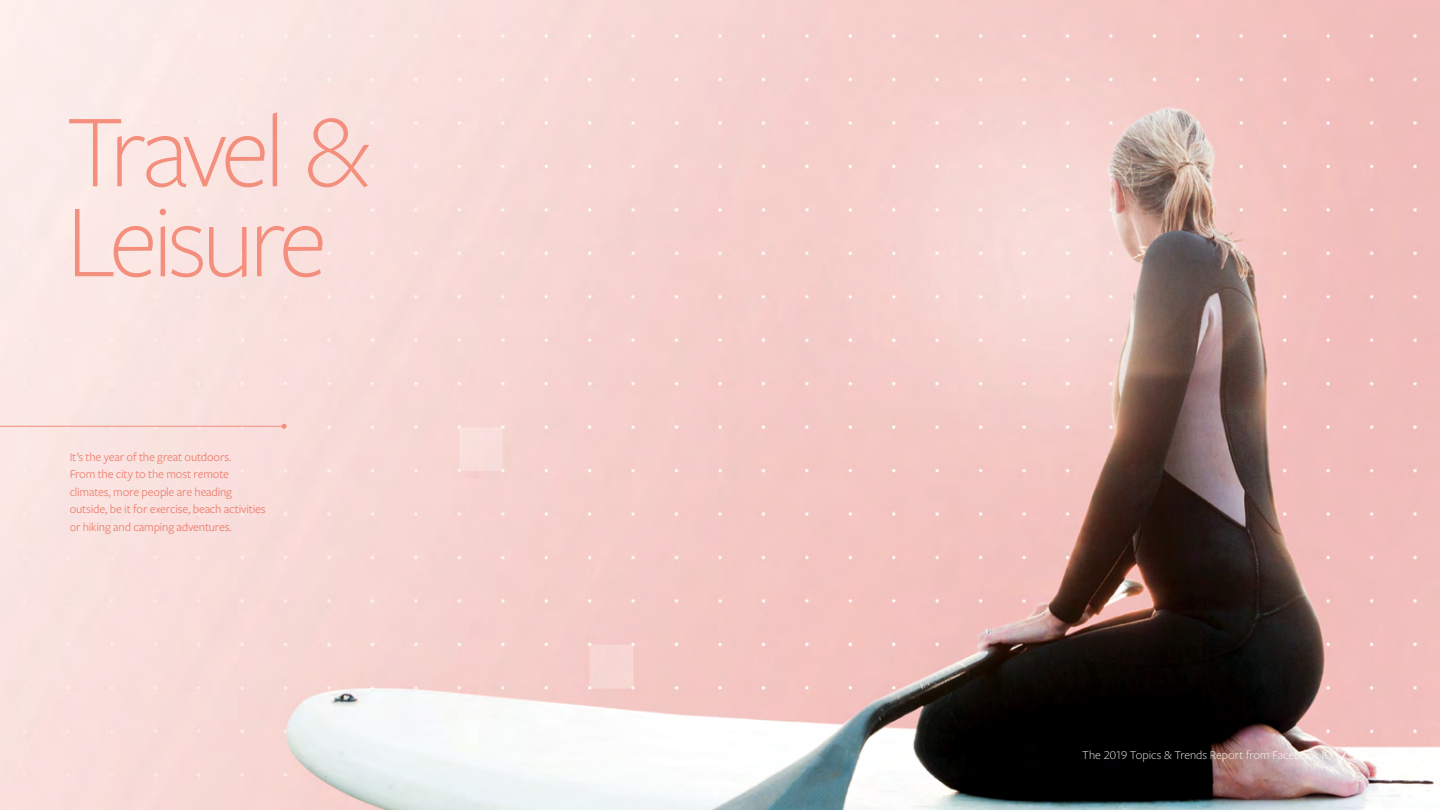
<style>
.page{position:relative;width:1440px;height:810px;background:#fff}
.page>*{position:absolute;margin:0;border:0;box-sizing:border-box;transform-origin:0 0}
.t1{font:300 107.5px/90px "Freight Sans LF Pro";letter-spacing:-.055em;color:#f48e7d}
.t2{font:12.5px/17.5px "Freight Sans LF Pro";letter-spacing:-.015em;color:#f48e7d}
.t3{font:300 12.5px "Freight Sans LF Pro";color:#fff}
</style>
<div class="page">
<img style="left:0;top:0;width:1440px;height:810px">
<hr style="left:0;top:426px;width:284px;height:1px;background:#f48e7d">
<svg style="left:282px;top:424px;width:5px;height:5px"></svg>
<svg style="left:1338px;top:747px;width:11px;height:18px"></svg>
<h1 class="t1" style="left:66px;top:102px;width:307px">Travel &amp;<br>Leisure</h1>
<p class="t2" style="left:70px;top:447px;width:198px">It’s the year of the great outdoors.<br>From the city to the most remote climates, more people are heading outside, be it for exercise, beach activities or hiking and camping adventures.</p>
<p class="t3" style="left:1082px;top:747px;width:252px">The 2019 Topics &amp; Trends Report from Facebook IQ</p>
</div>
